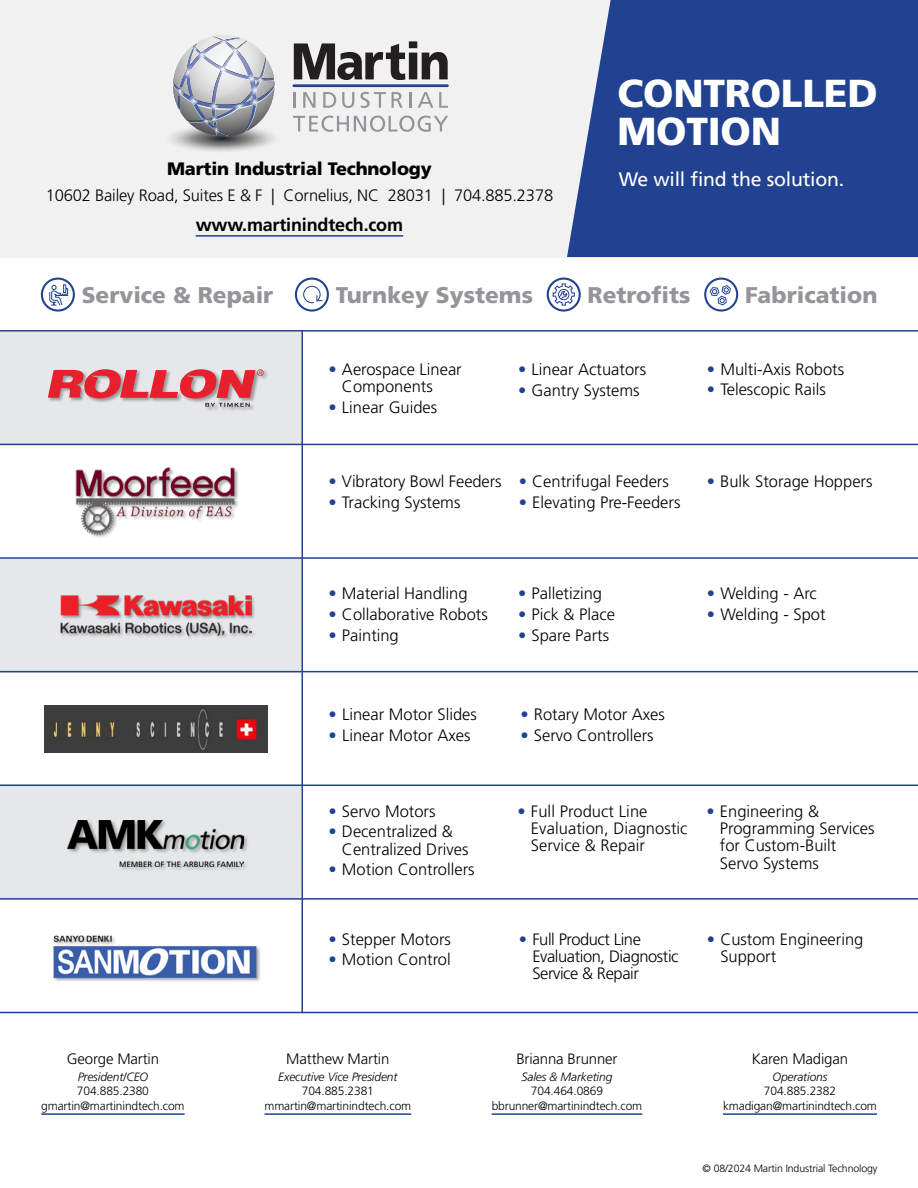
<style>
.page{position:relative;width:918px;height:1188px;background:#fff}
.page>*{position:absolute;margin:0;border:0;box-sizing:border-box;transform-origin:0 0}
.t1{font:900 39px/37.5px "Frutiger LT Std";letter-spacing:-.005em;color:#fff}
.t2{font:900 22.65px "Frutiger LT Std";color:#939598}
.t3{font:19.5px "Frutiger LT Std";letter-spacing:-.01em;color:#fff}
.t4{font:900 18px "Frutiger LT Std";letter-spacing:-.01em;color:#000}
.t5{font:700 18px "Frutiger LT Std";letter-spacing:-.01em;color:#000}
.t6{font:300 16.5px/17.4px "Frutiger LT Std";color:#000}
.t7{font:300 16.5px/17.4px "Frutiger LT Std";letter-spacing:-.025em;color:#000}
.t8{font:300 15px "Frutiger LT Std";letter-spacing:-.01em;color:#000}
.t9{font:300 12px/14.4px "Frutiger LT Std";letter-spacing:-.01em;color:#000;text-align:center}
.t10{font:italic 300 12px "Frutiger LT Std";letter-spacing:-.01em;color:#000}
.t11{font:300 10.5px "Frutiger LT Std";letter-spacing:-.01em;color:#000}
.s1{color:#214291}
</style>
<div class="page">
<div style="left:0;top:0;width:918px;height:257px;background:#f1f1f2"></div>
<div style="left:567px;top:0;width:351px;height:257px;background:#214291"></div>
<div style="left:0;top:332px;width:302px;height:112px;background:#e6e7e8"></div>
<div style="left:0;top:559px;width:302px;height:114px;background:#e6e7e8"></div>
<div style="left:0;top:784px;width:301px;height:116px;background:#e6e7e8"></div>
<hr style="left:0;top:330px;width:918px;height:2px;background:#214291">
<hr style="left:0;top:444px;width:918px;height:1px;background:#214291">
<hr style="left:302px;top:330px;width:1px;height:683px;background:#214291">
<hr style="left:0;top:557px;width:918px;height:2px;background:#214291">
<hr style="left:0;top:671px;width:918px;height:1px;background:#214291">
<hr style="left:0;top:785px;width:918px;height:1px;background:#214291">
<hr style="left:0;top:898px;width:918px;height:2px;background:#214291">
<hr style="left:0;top:1012px;width:918px;height:1px;background:#214291">
<img style="left:171px;top:135px;width:103px;height:16px">
<svg style="left:173px;top:35px;width:101px;height:102px"></svg>
<hr style="left:293px;top:84px;width:156px;height:3px;background:#224191">
<svg style="left:293px;top:92px;width:2px;height:16px"></svg>
<svg style="left:303px;top:92px;width:12px;height:16px"></svg>
<svg style="left:323px;top:92px;width:13px;height:16px"></svg>
<svg style="left:342px;top:92px;width:12px;height:16px"></svg>
<svg style="left:360px;top:92px;width:26px;height:16px"></svg>
<svg style="left:392px;top:92px;width:11px;height:16px"></svg>
<hr style="left:409px;top:92px;width:3px;height:16px;background:#929497">
<svg style="left:418px;top:92px;width:15px;height:16px"></svg>
<svg style="left:439px;top:92px;width:9px;height:16px"></svg>
<svg style="left:293px;top:116px;width:155px;height:16px"></svg>
<svg style="left:294px;top:41px;width:154px;height:39px"></svg>
<div style="left:47px;top:368px;width:221px;height:44px;background:#000;opacity:.35"></div>
<svg style="left:48px;top:369px;width:216px;height:38px"></svg>
<div style="left:60px;top:595px;width:196px;height:45px;background:#000;opacity:.35"></div>
<img style="left:60px;top:595px;width:191px;height:45px">
<div style="left:67px;top:819px;width:182px;height:54px;background:#000;opacity:.35"></div>
<img style="left:68px;top:820px;width:176px;height:47px">
<div style="left:75px;top:467px;width:165px;height:72px;background:#000;opacity:.35"></div>
<img style="left:76px;top:467px;width:160px;height:69px">
<div style="left:53px;top:935px;width:208px;height:47px;background:#f5f5f5"></div>
<img style="left:53px;top:935px;width:207px;height:46px">
<img style="left:44px;top:705px;width:223px;height:47px">
<svg style="left:49px;top:284px;width:20px;height:22px"></svg>
<div style="left:41px;top:278px;width:34px;height:34px;border:2px solid #214291;border-radius:50%"></div>
<svg style="left:709px;top:285px;width:22px;height:21px"></svg>
<div style="left:704px;top:278px;width:34px;height:34px;border:2px solid #214291;border-radius:50%"></div>
<svg style="left:552px;top:283px;width:23px;height:23px"></svg>
<div style="left:547px;top:278px;width:34px;height:34px;border:2px solid #214291;border-radius:50%"></div>
<svg style="left:303px;top:285px;width:20px;height:19px"></svg>
<div style="left:295px;top:278px;width:34px;height:34px;border:2px solid #214291;border-radius:50%"></div>
<hr style="left:41px;top:1113px;width:144px;height:2px;background:#214291">
<hr style="left:723px;top:1113px;width:154px;height:2px;background:#214291">
<hr style="left:492px;top:1113px;width:150px;height:2px;background:#214291">
<hr style="left:265px;top:1113px;width:146px;height:2px;background:#214291">
<hr style="left:196px;top:235px;width:207px;height:2px;background:#214291">
<p class="t4" style="left:167px;top:158px;width:266px">Martin Industrial Technology</p>
<p class="t6" style="left:46px;top:187px;width:509px">10602 Bailey Road, Suites E &amp; F | Cornelius, NC 28031 | 704.885.2378</p>
<p class="t5" style="left:196px;top:215px;width:209px">www.martinindtech.com</p>
<h1 class="t1" style="left:617px;top:75px;width:262px">CONTROLLED<br>MOTION</h1>
<p class="t3" style="left:619px;top:168px;width:227px">We will find the solution.</p>
<h2 class="t2" style="left:82px;top:281px;width:193px">Service &amp; Repair</h2>
<h2 class="t2" style="left:336px;top:281px;width:199px">Turnkey Systems</h2>
<h2 class="t2" style="left:588px;top:281px;width:104px">Retrofits</h2>
<h2 class="t2" style="left:745px;top:281px;width:134px">Fabrication</h2>
<p class="t8" style="left:67px;top:1051px;width:94px">George Martin</p>
<p class="t10" style="left:78px;top:1070px;width:72px">President/CEO</p>
<p class="t9" style="left:41px;top:1084px;width:145px">704.885.2380 gmartin@martinindtech.com</p>
<p class="t6" style="left:342px;top:361px;width:121px;text-indent:-13px"><span class="s1">•</span> Aerospace Linear<br>Components</p>
<p class="t6" style="left:328px;top:399px;width:110px"><span class="s1">•</span> Linear Guides</p>
<p class="t6" style="left:518px;top:361px;width:130px"><span class="s1">•</span> Linear Actuators</p>
<p class="t6" style="left:518px;top:382px;width:123px"><span class="s1">•</span> Gantry Systems</p>
<p class="t6" style="left:328px;top:473px;width:175px"><span class="s1">•</span> Vibratory Bowl Feeders</p>
<p class="t6" style="left:328px;top:493px;width:134px"><span class="s1">•</span> Tracking Systems</p>
<p class="t6" style="left:519px;top:473px;width:152px"><span class="s1">•</span> Centrifugal Feeders</p>
<p class="t6" style="left:519px;top:493px;width:163px"><span class="s1">•</span> Elevating Pre-Feeders</p>
<p class="t6" style="left:707px;top:361px;width:139px"><span class="s1">•</span> Multi-Axis Robots</p>
<p class="t6" style="left:707px;top:381px;width:120px"><span class="s1">•</span> Telescopic Rails</p>
<p class="t6" style="left:707px;top:473px;width:167px"><span class="s1">•</span> Bulk Storage Hoppers</p>
<p class="t6" style="left:328px;top:585px;width:141px"><span class="s1">•</span> Material Handling</p>
<p class="t6" style="left:328px;top:606px;width:161px"><span class="s1">•</span> Collaborative Robots</p>
<p class="t6" style="left:328px;top:627px;width:72px"><span class="s1">•</span> Painting</p>
<p class="t6" style="left:329px;top:706px;width:150px"><span class="s1">•</span> Linear Motor Slides</p>
<p class="t6" style="left:329px;top:727px;width:143px"><span class="s1">•</span> Linear Motor Axes</p>
<p class="t6" style="left:328px;top:802px;width:109px"><span class="s1">•</span> Servo Motors</p>
<p class="t6" style="left:342px;top:823px;width:128px;text-indent:-13px"><span class="s1">•</span> Decentralized &amp;<br>Centralized Drives</p>
<p class="t6" style="left:328px;top:861px;width:148px"><span class="s1">•</span> Motion Controllers</p>
<p class="t6" style="left:328px;top:930px;width:124px"><span class="s1">•</span> Stepper Motors</p>
<p class="t6" style="left:328px;top:951px;width:124px"><span class="s1">•</span> Motion Control</p>
<p class="t6" style="left:518px;top:585px;width:86px"><span class="s1">•</span> Palletizing</p>
<p class="t6" style="left:518px;top:606px;width:98px"><span class="s1">•</span> Pick &amp; Place</p>
<p class="t6" style="left:518px;top:627px;width:93px"><span class="s1">•</span> Spare Parts</p>
<p class="t6" style="left:520px;top:706px;width:146px"><span class="s1">•</span> Rotary Motor Axes</p>
<p class="t6" style="left:520px;top:727px;width:135px"><span class="s1">•</span> Servo Controllers</p>
<p class="t6" style="left:707px;top:585px;width:112px"><span class="s1">•</span> Welding - Arc</p>
<p class="t6" style="left:707px;top:606px;width:120px"><span class="s1">•</span> Welding - Spot</p>
<p class="t6" style="left:531px;top:802px;width:158px;text-indent:-13px"><span class="s1">•</span> Full Product Line<br>Evaluation, Diagnostic<br>Service &amp; Repair</p>
<p class="t6" style="left:720px;top:803px;width:156px;text-indent:-13px"><span class="s1">•</span> Engineering &amp;<br>Programming Services for Custom-Built<br>Servo Systems</p>
<p class="t7" style="left:532px;top:930px;width:148px;text-indent:-13px"><span class="s1">•</span> Full Product Line<br>Evaluation, Diagnostic<br>Service &amp; Repair</p>
<p class="t6" style="left:720px;top:930px;width:145px;text-indent:-13px"><span class="s1">•</span> Custom Engineering<br>Support</p>
<p class="t8" style="left:286px;top:1051px;width:105px">Matthew Martin</p>
<p class="t10" style="left:278px;top:1070px;width:121px">Executive Vice President</p>
<p class="t9" style="left:265px;top:1084px;width:148px">704.885.2381 mmartin@martinindtech.com</p>
<p class="t8" style="left:516px;top:1051px;width:103px">Brianna Brunner</p>
<p class="t10" style="left:522px;top:1070px;width:92px">Sales &amp; Marketing</p>
<p class="t9" style="left:492px;top:1084px;width:152px">704.464.0869 bbrunner@martinindtech.com</p>
<p class="t8" style="left:752px;top:1051px;width:98px">Karen Madigan</p>
<p class="t10" style="left:773px;top:1070px;width:56px">Operations</p>
<p class="t9" style="left:723px;top:1084px;width:155px">704.885.2382 kmadigan@martinindtech.com</p>
<p class="t11" style="left:703px;top:1163px;width:176px">© 08/2024 Martin Industrial Technology</p>
</div>
